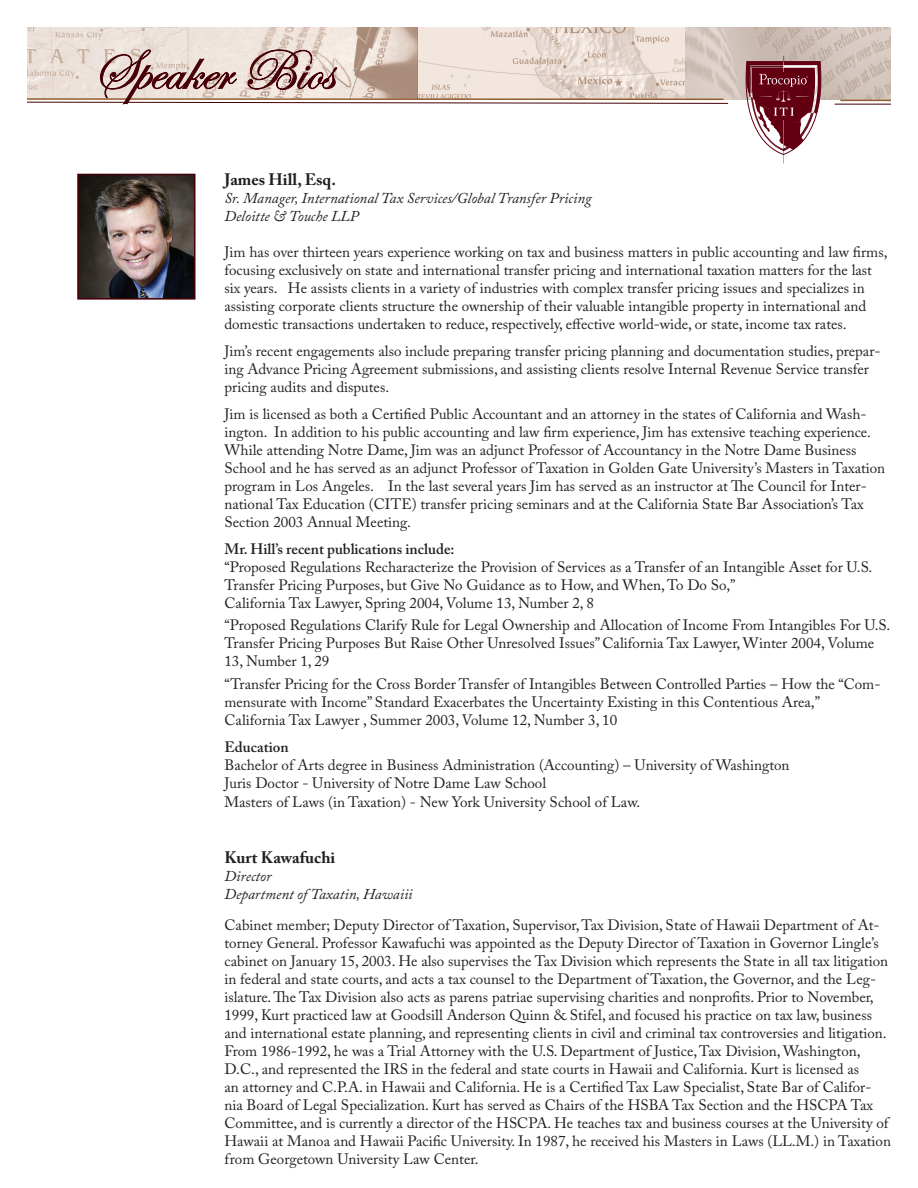
<style>
.page{position:relative;width:918px;height:1188px;background:#fff}
.page>*{position:absolute;margin:0;border:0;box-sizing:border-box;transform-origin:0 0}
.t1{font:57.9px "Edwardian Script ITC";color:#470005}
.t2{font:700 16.5px "Adobe Caslon Pro";color:#231f20}
.t3{font:15px/18px "Adobe Caslon Pro";color:#231f20}
.t4{font:italic 15px/18px "Adobe Caslon Pro";color:#231f20}
.t5{font:600 15px "Adobe Caslon Pro";color:#231f20}
</style>
<div class="page">
<img style="left:27px;top:27px;width:864px;height:72px">
<img style="left:188px;top:27px;width:1px;height:22px">
<img style="left:417px;top:27px;width:1px;height:72px">
<hr style="left:840px;top:100px;width:51px;height:1px;background:#915e2d">
<hr style="left:835px;top:104px;width:56px;height:1px;background:#470005">
<svg style="left:27px;top:49px;width:702px;height:56px;background:#dac8c0"></svg>
<svg style="left:744px;top:56px;width:78px;height:107px"></svg>
<img style="left:77px;top:174px;width:118px;height:125px">
<div style="left:78px;top:175px;width:117px;height:124px;border:1px solid #470005"></div>
<h1 class="t1" style="left:93px;top:39px;width:242px">Speaker Bios</h1>
<p class="t2" style="left:224px;top:169px;width:113px">James Hill, Esq.</p>
<p class="t4" style="left:224px;top:188px;width:369px">Sr. Manager, International Tax Services/Global Transfer Pricing<br>Deloitte &amp; Touche LLP</p>
<p class="t3" style="left:224px;top:242px;width:665px">Jim has over thirteen years experience working on tax and business matters in public accounting and law firms, focusing exclusively on state and international transfer pricing and international taxation matters for the last six years. He assists clients in a variety of industries with complex transfer pricing issues and specializes in assisting corporate clients structure the ownership of their valuable intangible property in international and domestic transactions undertaken to reduce, respectively, effective world-wide, or state, income tax rates.</p>
<p class="t3" style="left:224px;top:341px;width:658px">Jim’s recent engagements also include preparing transfer pricing planning and documentation studies, prepar&shy;ing Advance Pricing Agreement submissions, and assisting clients resolve Internal Revenue Service transfer pricing audits and disputes.</p>
<p class="t3" style="left:224px;top:404px;width:662px">Jim is licensed as both a Certified Public Accountant and an attorney in the states of California and Wash&shy;ington. In addition to his public accounting and law firm experience, Jim has extensive teaching experience.<br>While attending Notre Dame, Jim was an adjunct Professor of Accountancy in the Notre Dame Business School and he has served as an adjunct Professor of Taxation in Golden Gate University’s Masters in Taxation program in Los Angeles. In the last several years Jim has served as an instructor at The Council for Inter&shy;national Tax Education (CITE) transfer pricing seminars and at the California State Bar Association’s Tax Section 2003 Annual Meeting.</p>
<p class="t5" style="left:224px;top:540px;width:232px">Mr. Hill’s recent publications include:</p>
<p class="t3" style="left:224px;top:557px;width:649px">“Proposed Regulations Recharacterize the Provision of Services as a Transfer of an Intangible Asset for U.S.<br>Transfer Pricing Purposes, but Give No Guidance as to How, and When, To Do So,”<br>California Tax Lawyer, Spring 2004, Volume 13, Number 2, 8</p>
<p class="t3" style="left:224px;top:616px;width:667px">“Proposed Regulations Clarify Rule for Legal Ownership and Allocation of Income From Intangibles For U.S.<br>Transfer Pricing Purposes But Raise Other Unresolved Issues” California Tax Lawyer, Winter 2004, Volume<br>13, Number 1, 29</p>
<p class="t3" style="left:224px;top:674px;width:658px">“Transfer Pricing for the Cross Border Transfer of Intangibles Between Controlled Parties – How the “Com&shy;mensurate with Income” Standard Exacerbates the Uncertainty Existing in this Contentious Area,”<br>California Tax Lawyer , Summer 2003, Volume 12, Number 3, 10</p>
<p class="t5" style="left:224px;top:738px;width:66px">Education</p>
<p class="t3" style="left:224px;top:755px;width:567px">Bachelor of Arts degree in Business Administration (Accounting) – University of Washington<br>Juris Doctor - University of Notre Dame Law School</p>
<p class="t3" style="left:224px;top:793px;width:417px">Masters of Laws (in Taxation) - New York University School of Law.</p>
<p class="t2" style="left:224px;top:847px;width:112px">Kurt Kawafuchi</p>
<p class="t4" style="left:224px;top:866px;width:190px">Director<br>Department of Taxatin, Hawaiii</p>
<p class="t3" style="left:224px;top:916px;width:668px">Cabinet member; Deputy Director of Taxation, Supervisor, Tax Division, State of Hawaii Department of At&shy;torney General. Professor Kawafuchi was appointed as the Deputy Director of Taxation in Governor Lingle’s cabinet on January 15, 2003. He also supervises the Tax Division which represents the State in all tax litigation in federal and state courts, and acts a tax counsel to the Department of Taxation, the Governor, and the Leg&shy;islature. The Tax Division also acts as parens patriae supervising charities and nonprofits. Prior to November, 1999, Kurt practiced law at Goodsill Anderson Quinn &amp; Stifel, and focused his practice on tax law, business and international estate planning, and representing clients in civil and criminal tax controversies and litigation.<br>From 1986-1992, he was a Trial Attorney with the U.S. Department of Justice, Tax Division, Washington, D.C., and represented the IRS in the federal and state courts in Hawaii and California. Kurt is licensed as<br>an attorney and C.P.A. in Hawaii and California. He is a Certified Tax Law Specialist, State Bar of Califor&shy;nia Board of Legal Specialization. Kurt has served as Chairs of the HSBA Tax Section and the HSCPA Tax Committee, and is currently a director of the HSCPA. He teaches tax and business courses at the University of Hawaii at Manoa and Hawaii Pacific University. In 1987, he received his Masters in Laws (LL.M.) in Taxation from Georgetown University Law Center.</p>
</div>
